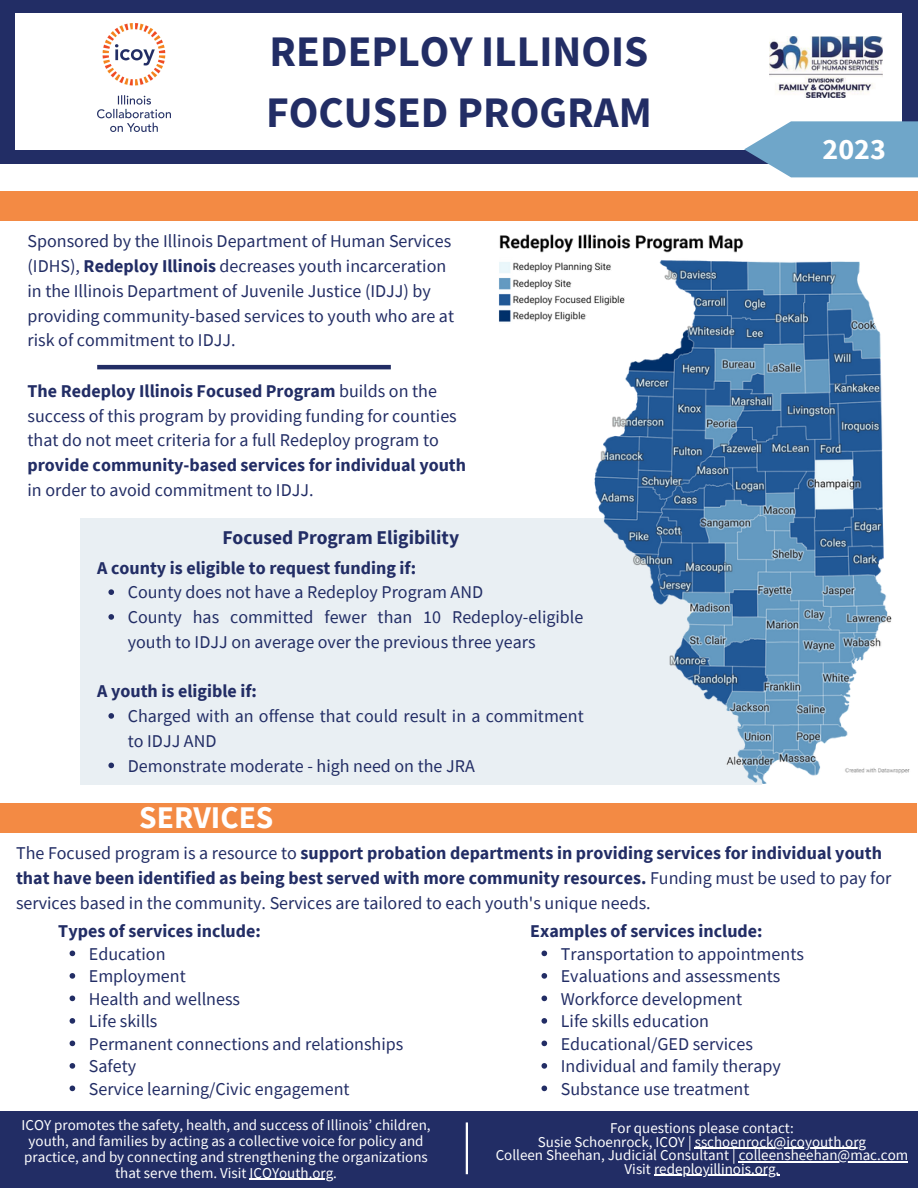
<style>
.page{position:relative;width:918px;height:1188px;background:#fff}
.page>*{position:absolute;margin:0;border:0;box-sizing:border-box;transform-origin:0 0}
.t1{font:700 43.5px/60.8px "Source Sans Pro";color:#222d65}
.t2{font:700 31.5px "Source Sans Pro";color:#fff}
.t3{font:700 30px "Source Sans Pro";color:#fff}
.t4{font:700 19.5px "Source Sans Pro";color:#222d65}
.t5{font:18px/24.8px "Source Sans Pro";color:#222d65}
.t6{font:700 18px/24.8px "Source Sans Pro";color:#222d65}
.t7{font:15px/15.8px "Source Sans Pro";color:#fff;text-align:center}
.s1{font-weight:700}
.s2{font-weight:400}
</style>
<div class="page">
<div style="left:0;top:0;width:918px;height:164px;background:#222d65"></div>
<div style="left:16px;top:14px;width:886px;height:136px;background:#fff"></div>
<svg style="left:744px;top:121px;width:174px;height:56px;background:#7faecd"></svg>
<div style="left:0;top:191px;width:918px;height:30px;background:#f38a44"></div>
<img style="left:97px;top:23px;width:73px;height:108px">
<div style="left:80px;top:518px;width:682px;height:267px;background:#e9eff3"></div>
<hr style="left:97px;top:365px;width:294px;height:4px;background:#222d65">
<div style="left:0;top:803px;width:917px;height:30px;background:#f38a44"></div>
<div style="left:0;top:1111px;width:918px;height:77px;background:#222d65"></div>
<hr style="left:466px;top:1122px;width:2px;height:52px;background:#fff">
<img style="left:770px;top:36px;width:112px;height:62px">
<img style="left:499px;top:234px;width:393px;height:550px">
<svg style="left:108px;top:589px;width:6px;height:6px"></svg>
<svg style="left:108px;top:614px;width:6px;height:6px"></svg>
<svg style="left:108px;top:713px;width:6px;height:6px"></svg>
<svg style="left:108px;top:763px;width:6px;height:5px"></svg>
<img style="left:840px;top:762px;width:70px;height:17px">
<hr style="left:250px;top:1179px;width:83px;height:1px;background:#fff">
<hr style="left:695px;top:1148px;width:171px;height:1px;background:#fff">
<hr style="left:739px;top:1161px;width:169px;height:1px;background:#fff">
<hr style="left:654px;top:1175px;width:125px;height:1px;background:#fff">
<svg style="left:70px;top:951px;width:5px;height:5px"></svg>
<svg style="left:70px;top:973px;width:5px;height:6px"></svg>
<svg style="left:70px;top:996px;width:5px;height:5px"></svg>
<svg style="left:70px;top:1018px;width:5px;height:6px"></svg>
<svg style="left:70px;top:1041px;width:5px;height:5px"></svg>
<svg style="left:70px;top:1063px;width:5px;height:6px"></svg>
<svg style="left:70px;top:1086px;width:5px;height:5px"></svg>
<svg style="left:542px;top:951px;width:5px;height:5px"></svg>
<svg style="left:542px;top:973px;width:5px;height:6px"></svg>
<svg style="left:542px;top:996px;width:5px;height:5px"></svg>
<svg style="left:542px;top:1018px;width:5px;height:6px"></svg>
<svg style="left:542px;top:1041px;width:5px;height:5px"></svg>
<svg style="left:542px;top:1063px;width:5px;height:6px"></svg>
<svg style="left:542px;top:1086px;width:5px;height:5px"></svg>
<p class="t1" style="left:266px;top:20px;width:387px">REDEPLOY ILLINOIS<br>FOCUSED PROGRAM</p>
<p class="t5" style="left:28px;top:229px;width:428px">Sponsored by the Illinois Department of Human Services (IDHS), <span class="s1">Redeploy Illinois</span> decreases youth incarceration in the Illinois Department of Juvenile Justice (IDJJ) by providing community-based services to youth who are at risk of commitment to IDJJ.</p>
<p class="t5" style="left:28px;top:378px;width:440px"><span class="s1">The Redeploy Illinois Focused Program</span> builds on the success of this program by providing funding for counties that do not meet criteria for a full Redeploy program to <span class="s1">provide community-based services for individual youth </span>in order to avoid commitment to IDJJ.</p>
<p class="t4" style="left:222px;top:525px;width:238px">Focused Program Eligibility</p>
<p class="t6" style="left:97px;top:555px;width:320px">A county is eligible to request funding if:</p>
<p class="t5" style="left:128px;top:580px;width:357px">County does not have a Redeploy Program AND</p>
<p class="t5" style="left:128px;top:604px;width:457px">County has committed fewer than 10 Redeploy-eligible youth to IDJJ on average over the previous three years</p>
<p class="t6" style="left:97px;top:679px;width:161px">A youth is eligible if:</p>
<p class="t5" style="left:128px;top:703px;width:458px">Charged with an offense that could result in a commitment to IDJJ AND</p>
<p class="t5" style="left:128px;top:753px;width:349px">Demonstrate moderate - high need on the JRA</p>
<p class="t2" style="left:139px;top:797px;width:136px">SERVICES</p>
<p class="t3" style="left:823px;top:129px;width:65px">2023</p>
<p class="t6" style="left:16px;top:841px;width:877px"><span class="s2">The Focused program is a resource to</span> support probation departments in providing services for individual youth that have been identified as being best served with more community resources. <span class="s2">Funding must be used to pay for services based in the community. Services are tailored to each youth's unique needs.</span></p>
<p class="t5" style="left:89px;top:941px;width:78px">Education</p>
<p class="t5" style="left:89px;top:963px;width:98px">Employment</p>
<p class="t5" style="left:89px;top:986px;width:153px">Health and wellness</p>
<p class="t5" style="left:89px;top:1008px;width:70px">Life skills</p>
<p class="t5" style="left:89px;top:1031px;width:316px">Permanent connections and relationships</p>
<p class="t5" style="left:89px;top:1053px;width:49px">Safety</p>
<p class="t5" style="left:89px;top:1076px;width:262px">Service learning/Civic engagement</p>
<p class="t6" style="left:58px;top:918px;width:204px">Types of services include:</p>
<p class="t6" style="left:530px;top:918px;width:234px">Examples of services include:</p>
<p class="t5" style="left:561px;top:941px;width:245px">Transportation to appointments</p>
<p class="t5" style="left:561px;top:963px;width:221px">Evaluations and assessments</p>
<p class="t5" style="left:561px;top:986px;width:183px">Workforce development</p>
<p class="t5" style="left:561px;top:1008px;width:150px">Life skills education</p>
<p class="t5" style="left:561px;top:1031px;width:194px">Educational/GED services</p>
<p class="t5" style="left:561px;top:1053px;width:222px">Individual and family therapy</p>
<p class="t5" style="left:561px;top:1076px;width:190px">Substance use treatment</p>
<p class="t7" style="left:22px;top:1117px;width:411px">ICOY promotes the safety, health, and success of Illinois’ children, youth, and families by acting as a collective voice for policy and practice, and by connecting and strengthening the organizations that serve them. Visit ICOYouth.org.</p>
<p class="t7" style="left:610px;top:1120px;width:185px">For questions please contact:</p>
<p class="t7" style="left:538px;top:1133px;width:330px">Susie Schoenrock, ICOY | sschoenrock@icoyouth.org</p>
<p class="t7" style="left:496px;top:1147px;width:414px">Colleen Sheehan, Judicial Consultant | colleensheehan@mac.com</p>
<p class="t7" style="left:625px;top:1160px;width:156px">Visit redeployillinois.org.</p>
</div>
